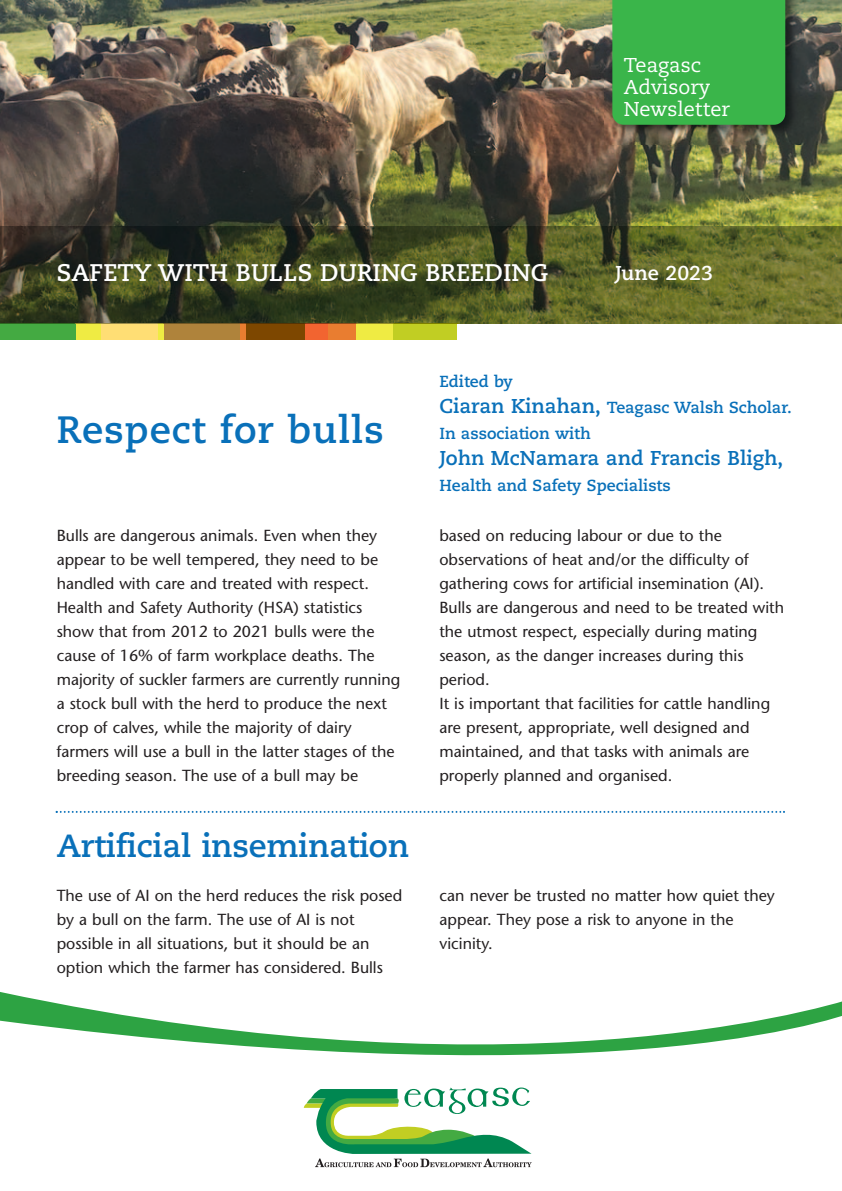
<style>
.page{position:relative;width:842px;height:1191px;background:#fff}
.page>*{position:absolute;margin:0;border:0;box-sizing:border-box;transform-origin:0 0}
.t1{font:700 38px "Caecilia";letter-spacing:.025em;color:#0970b9}
.t2{font:700 32px "Caecilia";letter-spacing:-.005em;color:#0970b9}
.t3{font:700 24px "Caecilia";color:#fff}
.t4{font:700 20px "Caecilia";color:#0970b9}
.t5{font:20px/22px "Caecilia";color:#fff}
.t6{font:700 20px "Caecilia";color:#fff}
.t7{font:16px/24px "Stone Sans";color:#231f20}
.t8{font:700 16px "Caecilia";color:#0970b9}
.s1{font-size:20px}
</style>
<div class="page">
<img style="left:0;top:0;width:842px;height:227px">
<div style="left:0;top:323px;width:76px;height:17px;background:#44aa42"></div>
<div style="left:101px;top:323px;width:57px;height:17px;background:#ffde74"></div>
<div style="left:76px;top:323px;width:25px;height:17px;background:#efeb43"></div>
<div style="left:163px;top:323px;width:77px;height:17px;background:#af833b"></div>
<div style="left:158px;top:323px;width:6px;height:17px;background:#efeb43"></div>
<div style="left:246px;top:323px;width:59px;height:17px;background:#7d4700"></div>
<div style="left:240px;top:323px;width:6px;height:17px;background:#e97d30"></div>
<div style="left:328px;top:323px;width:28px;height:17px;background:#e97d30"></div>
<div style="left:305px;top:323px;width:23px;height:17px;background:#f26430"></div>
<div style="left:392px;top:323px;width:65px;height:17px;background:#c1ce23"></div>
<div style="left:356px;top:323px;width:36px;height:17px;background:#efeb43"></div>
<img style="left:0;top:227px;width:842px;height:96px">
<img style="left:0;top:323px;width:457px;height:1px">
<img style="left:605px;top:0;width:200px;height:145px">
<div style="left:612px;top:0;width:173px;height:125px;background:#3ab54a"></div>
<svg style="left:304px;top:1087px;width:228px;height:80px"></svg>
<svg style="left:0;top:992px;width:842px;height:64px"></svg>
<svg style="left:56px;top:811px;width:729px;height:2px"></svg>
<p class="t3" style="left:57px;top:263px;width:493px">SAFETY WITH BULLS DURING BREEDING</p>
<p class="t5" style="left:624px;top:56px;width:108px">Teagasc<br>Advisory<br>Newsletter</p>
<p class="t6" style="left:615px;top:265px;width:99px">June 2023</p>
<p class="t1" style="left:57px;top:413px;width:329px">Respect for bulls</p>
<p class="t8" style="left:439px;top:374px;width:75px">Edited by</p>
<p class="t8" style="left:439px;top:400px;width:354px"><span class="s1">Ciaran Kinahan,</span> Teagasc Walsh Scholar.</p>
<p class="t8" style="left:439px;top:426px;width:153px">In association with</p>
<p class="t4" style="left:439px;top:449px;width:345px">John McNamara and Francis Bligh,</p>
<p class="t8" style="left:439px;top:478px;width:233px">Health and Safety Specialists</p>
<p class="t7" style="left:57px;top:525px;width:345px">Bulls are dangerous animals. Even when they appear to be well tempered, they need to be handled with care and treated with respect.<br>Health and Safety Authority (HSA) statistics show that from 2012 to 2021 bulls were the cause of 16% of farm workplace deaths. The majority of suckler farmers are currently running a stock bull with the herd to produce the next crop of calves, while the majority of dairy farmers will use a bull in the latter stages of the breeding season. The use of a bull may be</p>
<p class="t7" style="left:439px;top:525px;width:326px">based on reducing labour or due to the observations of heat and/or the difficulty of gathering cows for artificial insemination (AI).</p>
<p class="t7" style="left:439px;top:597px;width:346px">Bulls are dangerous and need to be treated with the utmost respect, especially during mating season, as the danger increases during this period.</p>
<p class="t7" style="left:439px;top:693px;width:332px">It is important that facilities for cattle handling are present, appropriate, well designed and maintained, and that tasks with animals are properly planned and organised.</p>
<p class="t2" style="left:57px;top:832px;width:354px">Artificial insemination</p>
<p class="t7" style="left:57px;top:885px;width:347px">The use of AI on the herd reduces the risk posed by a bull on the farm. The use of AI is not possible in all situations, but it should be an option which the farmer has considered. Bulls</p>
<p class="t7" style="left:440px;top:885px;width:337px">can never be trusted no matter how quiet they appear. They pose a risk to anyone in the vicinity.</p>
</div>
